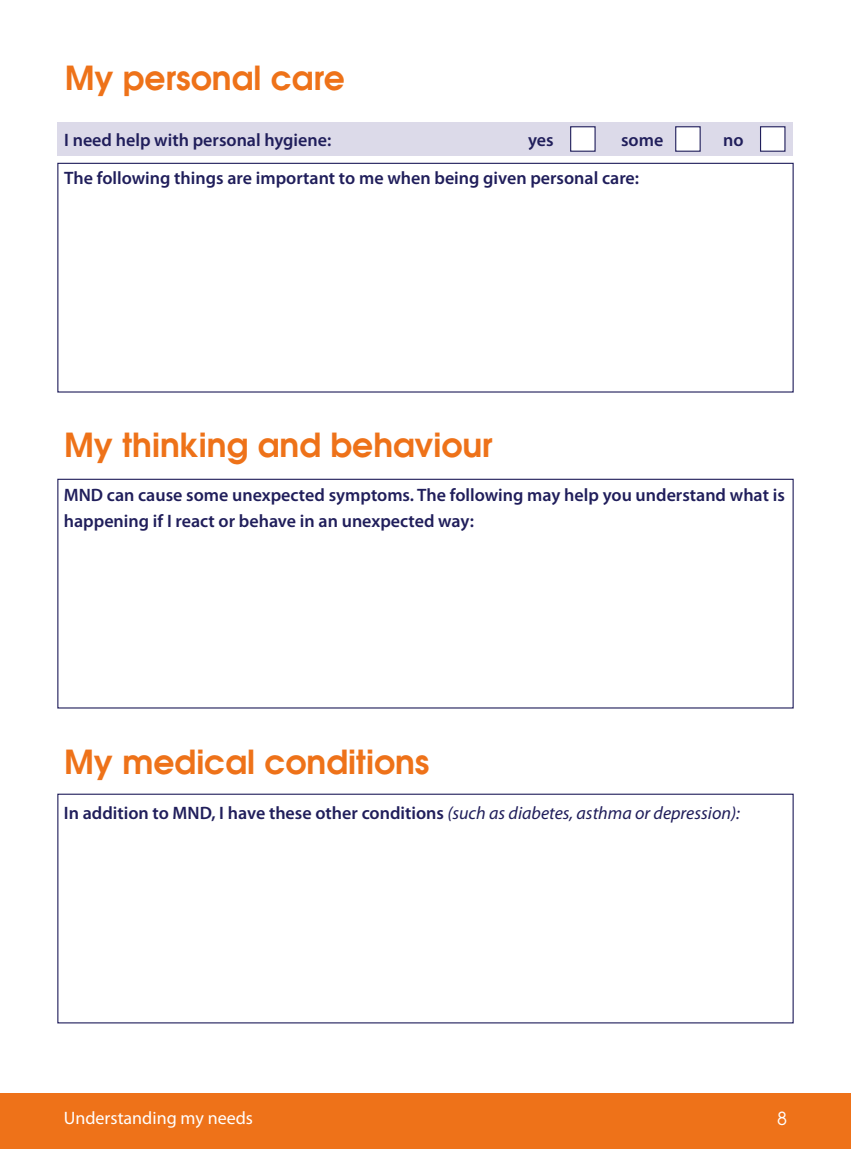
<style>
.page{position:relative;width:851px;height:1149px;background:#fff}
.page>*{position:absolute;margin:0;border:0;box-sizing:border-box;transform-origin:0 0}
.t1{font:600 33px "Avant Garde";color:#ee7219}
.t2{font:600 18px/25.5px "Myriad Pro";color:#201e5b}
.t3{font:18px "Myriad Pro";color:#fff}
.t4{font:18px "Avant Garde";color:#fff}
.s1{font-weight:400;font-style:italic}
</style>
<div class="page">
<div style="left:0;top:1093px;width:850px;height:55px;background:#ee7219"></div>
<div style="left:57px;top:122px;width:735px;height:33px;background:#dcdae9"></div>
<div style="left:570px;top:126px;width:25px;height:26px;background:#fff;border:1px solid #201e5b"></div>
<div style="left:675px;top:126px;width:25px;height:26px;background:#fff;border:1px solid #201e5b"></div>
<div style="left:759px;top:126px;width:26px;height:26px;background:#fff;border:1px solid #201e5b"></div>
<div style="left:57px;top:163px;width:736px;height:229px;border:1px solid #201e5b"></div>
<div style="left:57px;top:478px;width:736px;height:230px;border:1px solid #201e5b"></div>
<div style="left:57px;top:793px;width:736px;height:230px;border:1px solid #201e5b"></div>
<h1 class="t1" style="left:65px;top:56px;width:282px">My personal care</h1>
<p class="t2" style="left:64px;top:126px;width:268px">I need help with personal hygiene:</p>
<p class="t2" style="left:528px;top:126px;width:27px">yes</p>
<p class="t2" style="left:621px;top:126px;width:44px">some</p>
<p class="t2" style="left:723px;top:126px;width:22px">no</p>
<p class="t2" style="left:64px;top:165px;width:576px">The following things are important to me when being given personal care:</p>
<h1 class="t1" style="left:64px;top:423px;width:430px">My thinking and behaviour</h1>
<p class="t2" style="left:64px;top:482px;width:722px">MND can cause some unexpected symptoms. The following may help you understand what is happening if I react or behave in an unexpected way:</p>
<h1 class="t1" style="left:64px;top:740px;width:366px">My medical conditions</h1>
<p class="t2" style="left:64px;top:799px;width:677px">In addition to MND, I have these other conditions <span class="s1">(such as diabetes, asthma or depression):</span></p>
<p class="t3" style="left:64px;top:1106px;width:191px">Understanding my needs</p>
<p class="t4" style="left:777px;top:1107px;width:11px">8</p>
</div>
